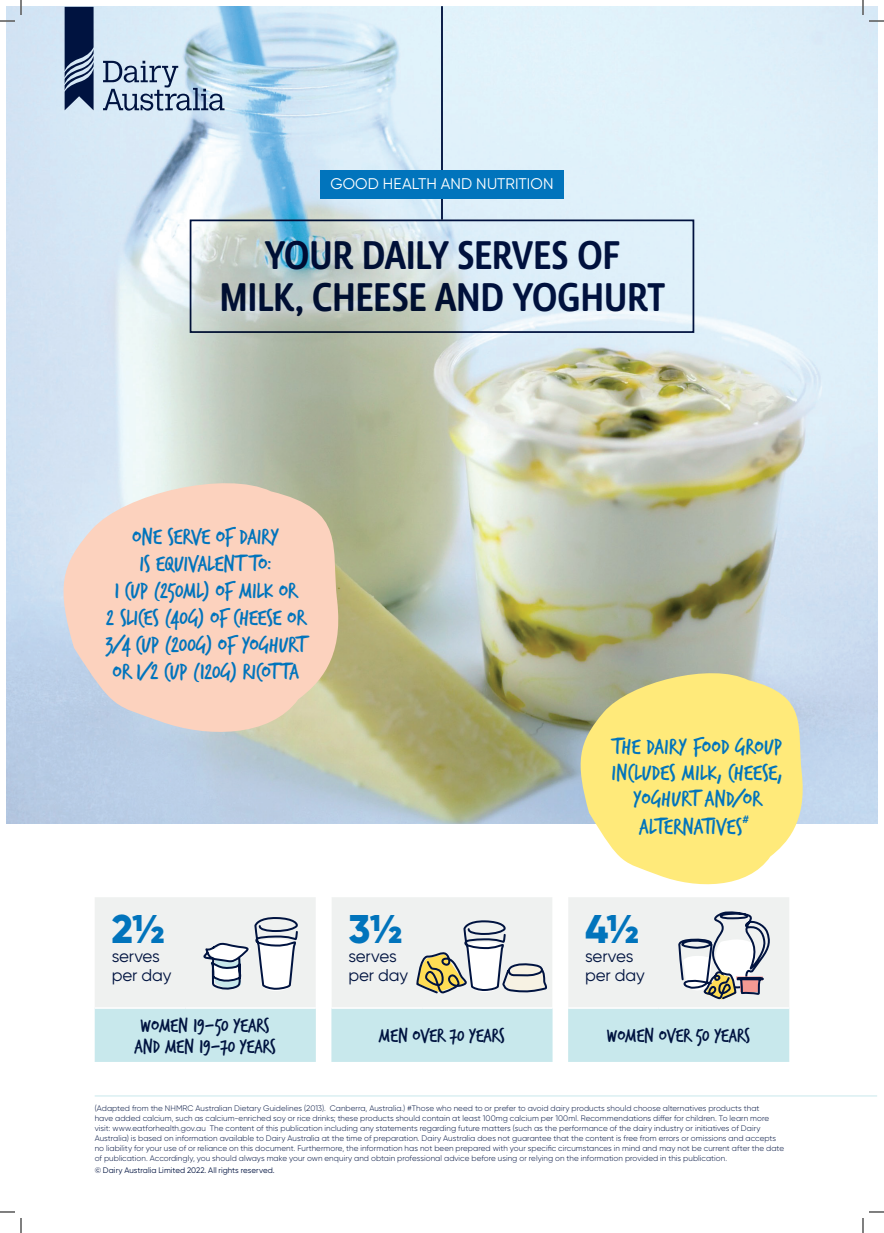
<style>
.page{position:relative;width:884px;height:1233px;background:#fff}
.page>*{position:absolute;margin:0;border:0;box-sizing:border-box;transform-origin:0 0}
.t1{font:500 48px/42px "Lemon Sans Rnd Cnd";letter-spacing:-.01em;color:#001340;text-align:center}
.t2{font:800 40px "Gilroy";color:#0174bc}
.t3{font:24px/27px "Trash Hand";letter-spacing:.005em;color:#0174bc;text-align:center}
.t4{font:21px/21px "Trash Hand";color:#001340;text-align:center}
.t5{font:20.8px "Trash Hand";color:#001340}
.t6{font:17px/19px "Gilroy";letter-spacing:-.01em;color:#001340}
.t7{font:15.4px "Gilroy";letter-spacing:.01em;color:#fff}
.t8{font:300 8px/10px "Gilroy";letter-spacing:.005em;color:#001340}
.t9{font:8px "Gilroy";letter-spacing:.005em;color:#001340}
</style>
<div class="page">
<img style="left:7px;top:7px;width:870px;height:816px">
<hr style="left:441px;top:7px;width:2px;height:212px;background:#001340">
<hr style="left:95px;top:1095px;width:782px;height:1px;background:#c8e8ec">
<svg style="left:193px;top:222px;width:498px;height:108px;background:#cfdfe2"></svg>
<div style="left:190px;top:219px;width:504px;height:114px;border:2px solid #001340"></div>
<div style="left:320px;top:170px;width:244px;height:29px;background:#0174bc"></div>
<svg style="left:95px;top:897px;width:694px;height:200px"></svg>
<svg style="left:535px;top:600px;width:333px;height:341px"></svg>
<svg style="left:7px;top:396px;width:412px;height:402px;background:#d2ccc0"></svg>
<svg style="left:103px;top:61px;width:122px;height:50px;background:#a3b7cb"></svg>
<svg style="left:65px;top:7px;width:29px;height:103px;background:#2e4167"></svg>
<svg style="left:0;top:1211px;width:15px;height:1px"></svg>
<svg style="left:869px;top:1211px;width:15px;height:1px"></svg>
<svg style="left:0;top:0;width:22px;height:22px"></svg>
<svg style="left:20px;top:1218px;width:2px;height:15px"></svg>
<svg style="left:862px;top:0;width:22px;height:22px"></svg>
<svg style="left:862px;top:1218px;width:2px;height:15px"></svg>
<h3 class="t7" style="left:330px;top:174px;width:225px">GOOD HEALTH AND NUTRITION</h3>
<h1 class="t1" style="left:219px;top:233px;width:447px">YOUR DAILY SERVES OF<br>MILK, CHEESE AND YOGHURT</h1>
<h3 class="t3" style="left:106px;top:523px;width:202px">ONE SERVE OF DAIRY<br>IS EQUIVALENT TO:<br>1 CUP (250ML) OF MILK OR<br>2 SLICES (40G) OF CHEESE OR<br>3/4 CUP (200G) OF YOGHURT<br>OR 1/2 CUP (120G) RICOTTA</h3>
<h2 class="t2" style="left:112px;top:904px;width:55px">2½</h2>
<h3 class="t6" style="left:112px;top:946px;width:61px">serves per day</h3>
<h2 class="t2" style="left:348px;top:904px;width:56px">3½</h2>
<h3 class="t6" style="left:348px;top:946px;width:61px">serves per day</h3>
<h3 class="t3" style="left:612px;top:734px;width:172px;line-height:26.7px">THE DAIRY FOOD GROUP<br>INCLUDES MILK, CHEESE,<br>YOGHURT AND/OR<br>ALTERNATIVES<sup>#</sup></h3>
<h2 class="t2" style="left:585px;top:904px;width:56px">4½</h2>
<h3 class="t6" style="left:585px;top:946px;width:61px">serves per day</h3>
<h3 class="t4" style="left:134px;top:1015px;width:143px">WOMEN 19–50 YEARS<br>AND MEN 19–70 YEARS</h3>
<h3 class="t5" style="left:379px;top:1025px;width:128px">MEN OVER 70 YEARS</h3>
<h3 class="t5" style="left:607px;top:1025px;width:144px">WOMEN OVER 50 YEARS</h3>
<p class="t8" style="left:95px;top:1102px;width:691px">(Adapted from the NHMRC Australian Dietary Guidelines (2013). Canberra, Australia.) #Those who need to or prefer to avoid dairy products should choose alternatives products that<br>have added calcium, such as calcium-enriched soy or rice drinks; these products should contain at least 100mg calcium per 100ml. Recommendations differ for children. To learn more visit: www.eatforhealth.gov.au The content of this publication including any statements regarding future matters (such as the performance of the dairy industry or initiatives of Dairy Australia) is based on information available to Dairy Australia at the time of preparation. Dairy Australia does not guarantee that the content is free from errors or omissions and accepts no liability for your use of or reliance on this document. Furthermore, the information has not been prepared with your specific circumstances in mind and may not be current after the date of publication. Accordingly, you should always make your own enquiry and obtain professional advice before using or relying on the information provided in this publication.</p>
<p class="t9" style="left:95px;top:1165px;width:182px">© Dairy Australia Limited 2022. All rights reserved.</p>
</div>
